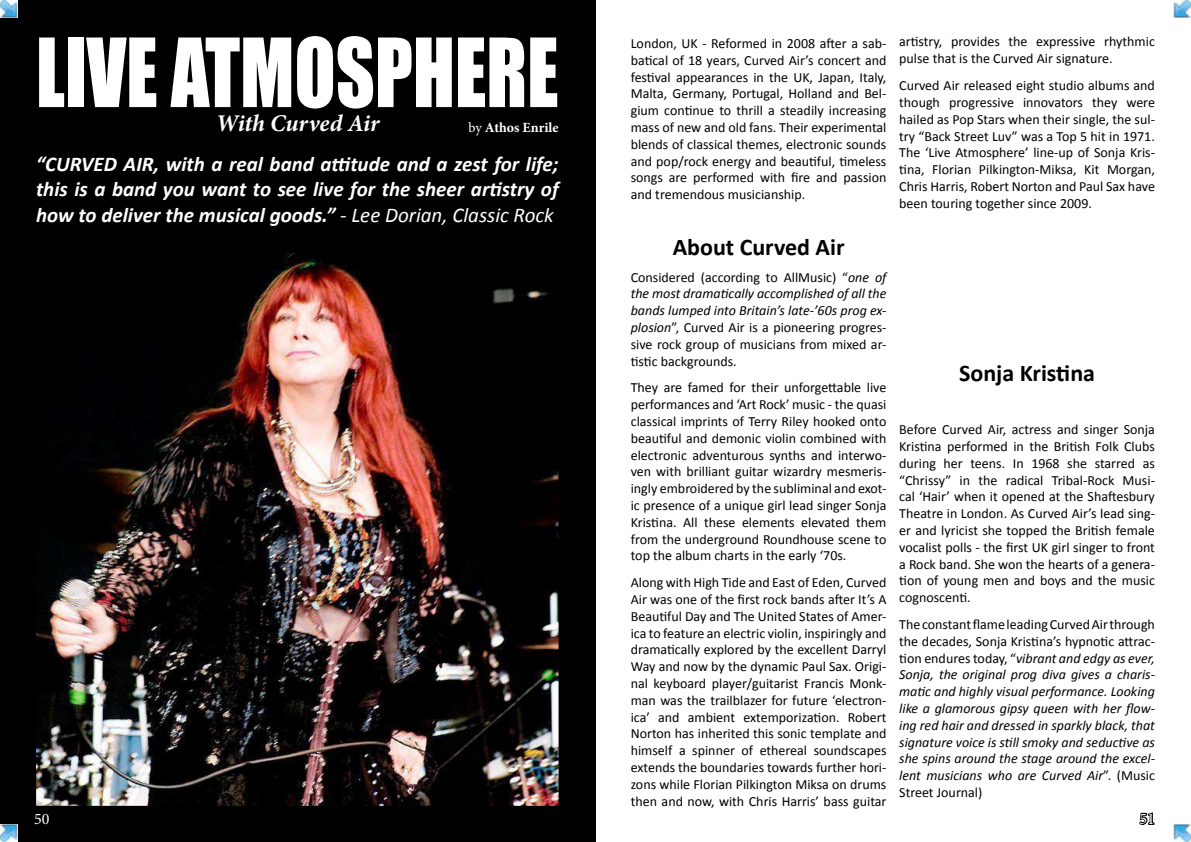
<style>
.page{position:relative;width:1191px;height:842px;background:#fff}
.page>*{position:absolute;margin:0;border:0;box-sizing:border-box;transform-origin:0 0}
.t1{font:88px "Impact";color:#fff;scale:.86 1}
.t2{font:700 24px "Calibri";color:#000}
.t3{font:italic 700 24px "Minion Pro";letter-spacing:-.005em;color:#fff}
.t4{font:italic 700 21px/25.2px "Calibri";color:#fff;text-align:justify}
.t5{font:16px "Minion Pro";color:#fff}
.t6{font:14px/16.8px "Calibri";color:#000;text-align:justify}
.t7{font:italic 14px/16.8px "Calibri";color:#000;text-align:justify}
.t8{font:700 14px "Minion Pro";color:#fff}
.s1{font-weight:400}
.s2{font-style:italic}
.s3{font-style:normal}
</style>
<div class="page">
<div style="left:0;top:0;width:595px;height:842px;background:#000"></div>
<img style="left:36px;top:253px;width:523px;height:553px">
<svg style="left:1139px;top:812px;width:16px;height:13px"></svg>
<img style="left:1173px;top:0;width:18px;height:18px">
<img style="left:1173px;top:824px;width:18px;height:18px">
<img style="left:0;top:0;width:18px;height:18px">
<img style="left:0;top:824px;width:18px;height:18px">
<h1 class="t1" style="left:36px;top:4px;width:609px">LIVE ATMOSPHERE</h1>
<h2 class="t3" style="left:216px;top:106px;width:165px">With Curved Air</h2>
<p class="t8" style="left:468px;top:118px;width:92px"><span class="s1">by</span> Athos Enrile</p>
<h3 class="t4" style="left:36px;top:151px;width:524px">“CURVED AIR, with a real band attitude and a zest for life; this is a band you want to see live for the sheer artistry of how to deliver the musical goods.” <span class="s1">- Lee Dorian, Classic Rock</span></h3>
<p class="t6" style="left:631px;top:34px;width:257px">London, UK - Reformed in 2008 after a sab&shy;batical of 18 years, Curved Air’s concert and festival appearances in the UK, Japan, Italy, Malta, Germany, Portugal, Holland and Bel&shy;gium continue to thrill a steadily increasing mass of new and old fans. Their experimental blends of classical themes, electronic sounds and pop/rock energy and beautiful, timeless songs are performed with fire and passion and tremendous musicianship.</p>
<h2 class="t2" style="left:672px;top:232px;width:173px">About Curved Air</h2>
<p class="t6" style="left:631px;top:268px;width:257px">Considered (according to AllMusic) “<span class="s2">one of the most dramatically accomplished of all the bands lumped into Britain’s late-’60s prog ex&shy;plosion</span>”, Curved Air is a pioneering progres&shy;sive rock group of musicians from mixed ar&shy;tistic backgrounds.</p>
<p class="t6" style="left:631px;top:379px;width:257px">They are famed for their unforgettable live performances and ‘Art Rock’ music - the quasi classical imprints of Terry Riley hooked onto beautiful and demonic violin combined with electronic adventurous synths and interwo&shy;ven with brilliant guitar wizardry mesmeris&shy;ingly embroidered by the subliminal and exot&shy;ic presence of a unique girl lead singer Sonja Kristina. All these elements elevated them from the underground Roundhouse scene to top the album charts in the early ‘70s.</p>
<p class="t6" style="left:631px;top:573px;width:257px">Along with High Tide and East of Eden, Curved Air was one of the first rock bands after It’s A Beautiful Day and The United States of Amer&shy;ica to feature an electric violin, inspiringly and dramatically explored by the excellent Darryl Way and now by the dynamic Paul Sax. Origi&shy;nal keyboard player/guitarist Francis Monk&shy;man was the trailblazer for future ‘electron&shy;ica’ and ambient extemporization. Robert Norton has inherited this sonic template and himself a spinner of ethereal soundscapes extends the boundaries towards further hori&shy;zons while Florian Pilkington Miksa on drums then and now, with Chris Harris’ bass guitar</p>
<p class="t6" style="left:899px;top:33px;width:257px">artistry, provides the expressive rhythmic pulse that is the Curved Air signature.</p>
<p class="t6" style="left:899px;top:76px;width:257px">Curved Air released eight studio albums and though progressive innovators they were hailed as Pop Stars when their single, the sul&shy;try “Back Street Luv” was a Top 5 hit in 1971.<br>The ‘Live Atmosphere’ line-up of Sonja Kris&shy;tina, Florian Pilkington-Miksa, Kit Morgan, Chris Harris, Robert Norton and Paul Sax have been touring together since 2009.</p>
<h2 class="t2" style="left:959px;top:358px;width:137px">Sonja Kristina</h2>
<p class="t6" style="left:899px;top:420px;width:257px">Before Curved Air, actress and singer Sonja Kristina performed in the British Folk Clubs during her teens. In 1968 she starred as “Chrissy” in the radical Tribal-Rock Musi&shy;cal ‘Hair’ when it opened at the Shaftesbury Theatre in London. As Curved Air’s lead sing&shy;er and lyricist she topped the British female vocalist polls - the first UK girl singer to front a Rock band. She won the hearts of a genera&shy;tion of young men and boys and the music cognoscenti.</p>
<p class="t7" style="left:899px;top:615px;width:257px"><span class="s3">The constant flame leading Curved Air through the decades, Sonja Kristina’s hypnotic attrac&shy;tion endures today, “</span>vibrant and edgy as ever, Sonja, the original prog diva gives a charis&shy;matic and highly visual performance. Looking like a glamorous gipsy queen with her flow&shy;ing red hair and dressed in sparkly black, that signature voice is still smoky and seductive as she spins around the stage around the excel&shy;lent musicians who are Curved Air<span class="s3">”. (Music Street Journal)</span></p>
<p class="t5" style="left:34px;top:808px;width:17px">50</p>
<p class="t5" style="left:1139px;top:808px;width:17px">51</p>
</div>
